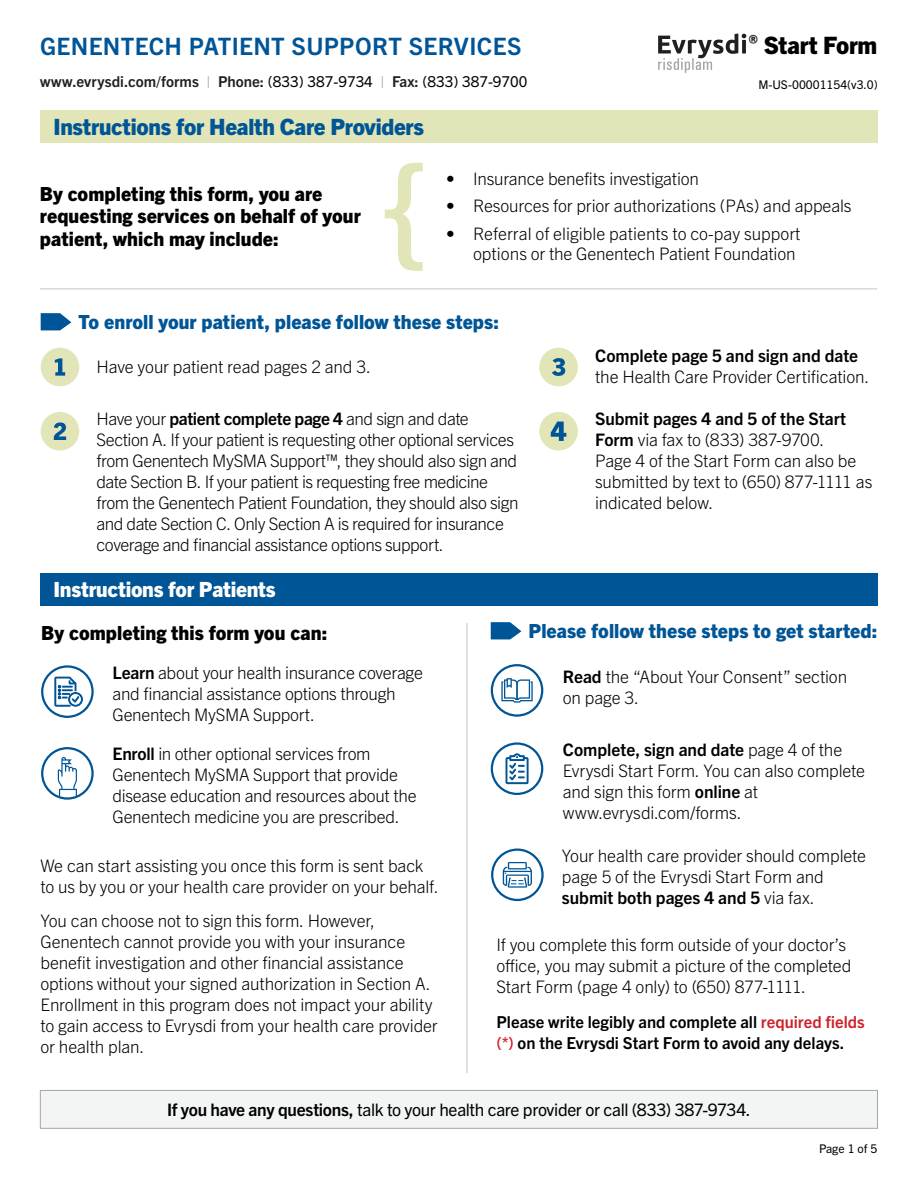
<style>
.page{position:relative;width:918px;height:1188px;background:#fff}
.page>*{position:absolute;margin:0;border:0;box-sizing:border-box;transform-origin:0 0}
.t1{font:700 24px "Trade Gothic Next LT Pro";letter-spacing:.015em;color:#005596}
.t2{font:800 24px "Trade Gothic Next LT Pro";letter-spacing:-.01em;color:#000}
.t3{font:800 22.5px "Trade Gothic Next LT Pro";letter-spacing:-.015em;color:#005596}
.t4{font:800 21px "Trade Gothic Next LT Pro";letter-spacing:-.015em;color:#fff}
.t5{font:800 19.5px/22.5px "Trade Gothic Next LT Pro";letter-spacing:.005em;color:#000}
.t6{font:800 19.5px "Trade Gothic Next LT Pro";letter-spacing:.005em;color:#005596}
.t7{font:300 17.25px/21px "Trade Gothic Next LT Pro";letter-spacing:-.015em;color:#000}
.t8{font:17.25px "Trade Gothic Next LT Pro";letter-spacing:-.02em;color:#000}
.t9{font:700 17.25px "Trade Gothic Next LT Pro";color:#000}
.t10{font:700 16.5px/21px "Trade Gothic Next LT Pro";color:#000}
.t11{font:15px "Trade Gothic Next LT Pro";color:#000}
.t12{font:12px "Trade Gothic Next LT Pro";color:#000}
.s1{font-weight:700;color:#211f20}
.s2{color:#a6a6a5}
.s3{font-weight:700;color:#221f20}
.s4{font-weight:700}
.s5{color:#ce2129}
</style>
<div class="page">
<svg style="left:658px;top:33px;width:88px;height:40px"></svg>
<div style="left:40px;top:110px;width:837px;height:32px;background:#e2e5b7"></div>
<svg style="left:41px;top:313px;width:30px;height:17px"></svg>
<div style="left:41px;top:348px;width:38px;height:38px;background:#e2e5b7;border-radius:50%"></div>
<svg style="left:55px;top:358px;width:10px;height:18px"></svg>
<div style="left:41px;top:412px;width:38px;height:39px;background:#e2e5b7;border-radius:50%"></div>
<svg style="left:54px;top:422px;width:12px;height:18px"></svg>
<div style="left:539px;top:348px;width:39px;height:38px;background:#e2e5b7;border-radius:50%"></div>
<svg style="left:552px;top:358px;width:13px;height:18px"></svg>
<div style="left:539px;top:412px;width:39px;height:39px;background:#e2e5b7;border-radius:50%"></div>
<svg style="left:551px;top:422px;width:15px;height:19px"></svg>
<svg style="left:385px;top:163px;width:38px;height:108px"></svg>
<hr style="left:40px;top:288px;width:837px;height:2px;background:#d8d8d8">
<div style="left:40px;top:1090px;width:837px;height:38px;background:#f3f4f4"></div>
<div style="left:40px;top:1090px;width:838px;height:39px;border:1px solid #a6a6a5"></div>
<svg style="left:54px;top:677px;width:29px;height:30px"></svg>
<div style="left:41px;top:665px;width:53px;height:53px;border:2px solid #005596;border-radius:50%"></div>
<svg style="left:58px;top:757px;width:19px;height:39px"></svg>
<div style="left:41px;top:747px;width:53px;height:53px;border:2px solid #005596;border-radius:50%"></div>
<hr style="left:466px;top:623px;width:2px;height:450px;background:#d8d8d8">
<div style="left:491px;top:664px;width:52px;height:53px;border:2px solid #005596;border-radius:50%"></div>
<div style="left:491px;top:742px;width:52px;height:53px;border:2px solid #005596;border-radius:50%"></div>
<svg style="left:491px;top:622px;width:30px;height:17px"></svg>
<svg style="left:503px;top:862px;width:29px;height:26px"></svg>
<div style="left:491px;top:849px;width:53px;height:52px;border:2px solid #005596;border-radius:50%"></div>
<svg style="left:501px;top:678px;width:32px;height:25px"></svg>
<svg style="left:506px;top:753px;width:22px;height:31px"></svg>
<div style="left:40px;top:573px;width:837px;height:32px;background:#005596"></div>
<h1 class="t1" style="left:40px;top:29px;width:483px">GENENTECH PATIENT SUPPORT SERVICES</h1>
<p class="t11" style="left:40px;top:71px;width:489px"><span class="s1">www.evrysdi.com/forms</span> <span class="s2">|</span> <span class="s3">Phone:</span> (833) 387-9734 <span class="s2">|</span> <span class="s3">Fax:</span> (833) 387-9700</p>
<h2 class="t3" style="left:54px;top:111px;width:372px">Instructions for Health Care Providers</h2>
<h1 class="t2" style="left:749px;top:28px;width:130px"><sup>®</sup> Start Form</h1>
<p class="t12" style="left:758px;top:76px;width:121px">M-US-00001154(v3.0)</p>
<p class="t5" style="left:40px;top:181px;width:322px">By completing this form, you are requesting services on behalf of your patient, which may include:</p>
<p class="t7" style="left:446px;top:167px;width:254px">• Insurance benefits investigation</p>
<p class="t7" style="left:446px;top:194px;width:407px">• Resources for prior authorizations (PAs) and appeals</p>
<p class="t7" style="left:446px;top:223px;width:356px;line-height:19.8px;text-align:right">• Referral of eligible patients to co-pay support options or the Genentech Patient Foundation</p>
<p class="t6" style="left:79px;top:308px;width:422px">To enroll your patient, please follow these steps:</p>
<p class="t9" style="left:595px;top:344px;width:265px">Complete page 5 and sign and date</p>
<p class="t7" style="left:595px;top:365px;width:276px">the Health Care Provider Certification.</p>
<p class="t7" style="left:97px;top:355px;width:276px">Have your patient read pages 2 and 3.</p>
<p class="t7" style="left:97px;top:407px;width:423px">Have your <span class="s4">patient complete page 4</span> and sign and date Section A. If your patient is requesting other optional services from Genentech MySMA Support™, they should also sign and date Section B. If your patient is requesting free medicine from the Genentech Patient Foundation, they should also sign and date Section C. Only Section A is required for insurance coverage and financial assistance options support.</p>
<p class="t7" style="left:595px;top:407px;width:279px"><span class="s4">Submit pages 4 and 5 of the Start<br>Form</span> via fax to (833) 387-9700.<br>Page 4 of the Start Form can also be submitted by text to (650) 877-1111 as indicated below.</p>
<p class="t4" style="left:54px;top:575px;width:224px">Instructions for Patients</p>
<p class="t5" style="left:41px;top:620px;width:288px">By completing this form you can:</p>
<p class="t7" style="left:113px;top:661px;width:312px"><span class="s4">Learn</span> about your health insurance coverage and financial assistance options through<br>Genentech MySMA Support.</p>
<p class="t7" style="left:113px;top:742px;width:306px"><span class="s4">Enroll</span> in other optional services from Genentech MySMA Support that provide disease education and resources about the Genentech medicine you are prescribed.</p>
<p class="t7" style="left:40px;top:854px;width:400px">We can start assisting you once this form is sent back to us by you or your health care provider on your behalf.</p>
<p class="t7" style="left:40px;top:909px;width:399px">You can choose not to sign this form. However, Genentech cannot provide you with your insurance benefit investigation and other financial assistance options without your signed authorization in Section A.<br>Enrollment in this program does not impact your ability to gain access to Evrysdi from your health care provider or health plan.</p>
<p class="t6" style="left:529px;top:618px;width:350px">Please follow these steps to get started:</p>
<p class="t7" style="left:563px;top:665px;width:286px"><span class="s4">Read</span> the “About Your Consent” section on page 3.</p>
<p class="t7" style="left:563px;top:738px;width:304px"><span class="s4">Complete, sign and date</span> page 4 of the<br>Evrysdi Start Form. You can also complete and sign this form <span class="s4">online</span> at www.evrysdi.com/forms.</p>
<p class="t7" style="left:562px;top:844px;width:306px">Your health care provider should complete page 5 of the Evrysdi Start Form and <span class="s4">submit both pages 4 and 5</span> via fax.</p>
<p class="t7" style="left:497px;top:933px;width:357px">If you complete this form outside of your doctor’s office, you may submit a picture of the completed<br>Start Form (page 4 only) to (650) 877-1111.</p>
<p class="t10" style="left:497px;top:1010px;width:370px">Please write legibly and complete all <span class="s5">required fields (*)</span> on the Evrysdi Start Form to avoid any delays.</p>
<p class="t8" style="left:167px;top:1098px;width:585px"><span class="s4">If you have any questions,</span> talk to your health care provider or call (833) 387-9734.</p>
<p class="t12" style="left:819px;top:1141px;width:60px">Page 1 of 5</p>
</div>
